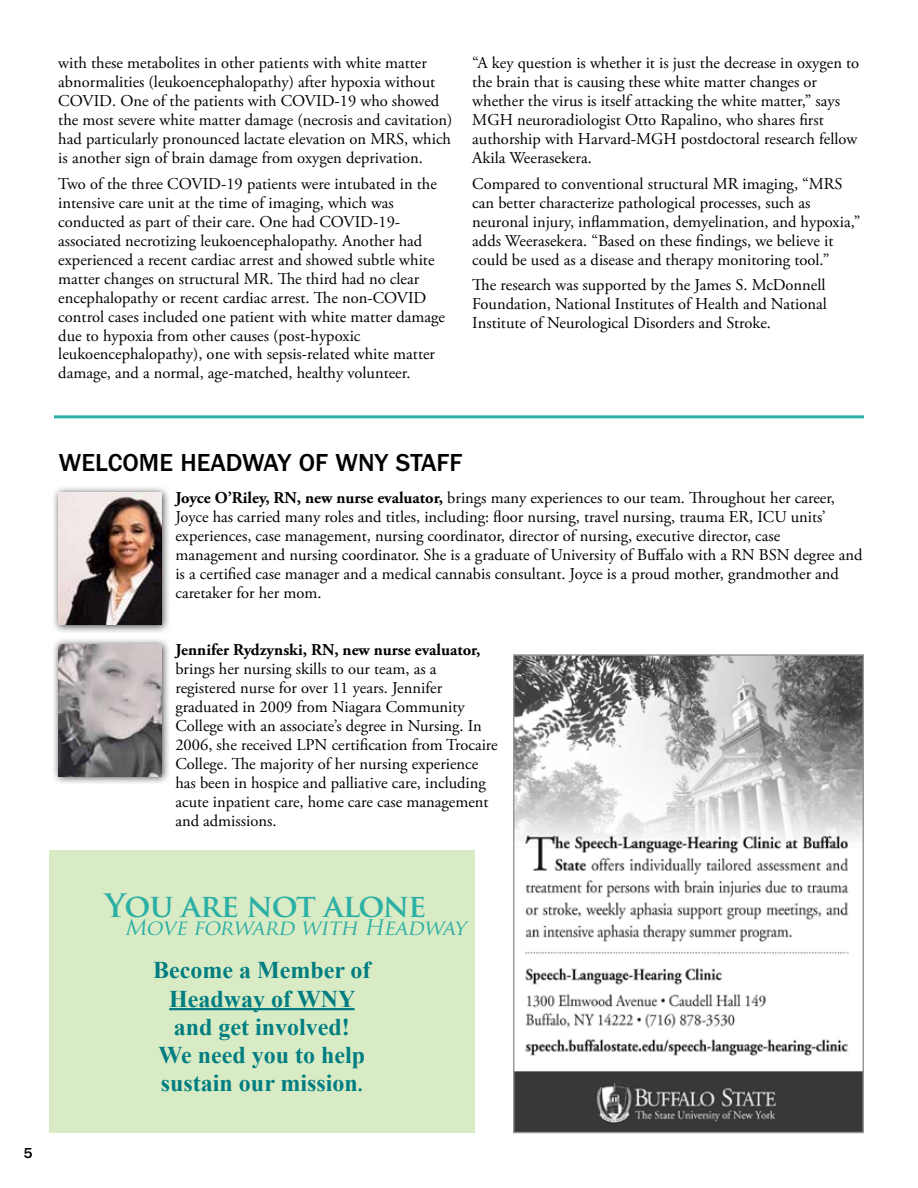
<style>
.page{position:relative;width:918px;height:1188px;background:#fff}
.page>*{position:absolute;margin:0;border:0;box-sizing:border-box;transform-origin:0 0}
.t1{font:700 31.5px "Trajan Pro";letter-spacing:-.035em;color:#2cafa4}
.t2{font:500 25.5px "Franklin Gothic";color:#000}
.t3{font:700 24px/28.2px "Times New Roman";color:#007d81;text-align:center}
.t4{font:italic 21px "Trajan Pro";color:#2cafa4}
.t5{font:16.5px/18.9px "Adobe Garamond Pro";color:#000}
.t6{font:700 16.5px "Adobe Garamond Pro";color:#000}
.t7{font:500 15px "Franklin Gothic";color:#000}
.s1{font-weight:700}
.s2{font-size:19.5px}
</style>
<div class="page">
<div style="left:52px;top:485px;width:119px;height:149px;background:#000;opacity:.75"></div>
<img style="left:59px;top:492px;width:103px;height:133px">
<div style="left:52px;top:637px;width:119px;height:148px;background:#000;opacity:.75"></div>
<img style="left:59px;top:644px;width:103px;height:132px">
<hr style="left:54px;top:415px;width:810px;height:3px;background:#2cafa4">
<img style="left:515px;top:656px;width:347px;height:475px">
<div style="left:49px;top:850px;width:426px;height:283px;background:#d9ebc5"></div>
<hr style="left:169px;top:1008px;width:186px;height:2px;background:#007d81">
<p class="t5" style="left:58px;top:54px;width:396px">with these metabolites in other patients with white matter abnormalities (leukoencephalopathy) after hypoxia without COVID. One of the patients with COVID-19 who showed the most severe white matter damage (necrosis and cavitation) had particularly pronounced lactate elevation on MRS, which is another sign of brain damage from oxygen deprivation.</p>
<p class="t5" style="left:58px;top:175px;width:388px">Two of the three COVID-19 patients were intubated in the intensive care unit at the time of imaging, which was conducted as part of their care. One had COVID-19- associated necrotizing leukoencephalopathy. Another had experienced a recent cardiac arrest and showed subtle white matter changes on structural MR. The third had no clear encephalopathy or recent cardiac arrest. The non-COVID control cases included one patient with white matter damage due to hypoxia from other causes (post-hypoxic leukoencephalopathy), one with sepsis-related white matter damage, and a normal, age-matched, healthy volunteer.</p>
<p class="t5" style="left:472px;top:54px;width:388px">“A key question is whether it is just the decrease in oxygen to the brain that is causing these white matter changes or whether the virus is itself attacking the white matter,” says MGH neuroradiologist Otto Rapalino, who shares first authorship with Harvard-MGH postdoctoral research fellow Akila Weerasekera.</p>
<p class="t5" style="left:472px;top:175px;width:390px">Compared to conventional structural MR imaging, “MRS can better characterize pathological processes, such as neuronal injury, inflammation, demyelination, and hypoxia,” adds Weerasekera. “Based on these findings, we believe it could be used as a disease and therapy monitoring tool.”</p>
<p class="t5" style="left:472px;top:276px;width:356px;text-align:justify">The research was supported by the James S. McDonnell Foundation, National Institutes of Health and National Institute of Neurological Disorders and Stroke.</p>
<p class="t7" style="left:24px;top:1145px;width:10px">5</p>
<h2 class="t2" style="left:59px;top:448px;width:53px">WELCOM</h2>
<h2 class="t2" style="left:159px;top:448px;width:69px">E HEADWAY</h2>
<h2 class="t2" style="left:299px;top:448px;width:137px">OF WNY STAFF</h2>
<p class="t5" style="left:175px;top:489px;width:689px"><span class="s1">Joyce O’Riley, RN, new nurse evaluator,</span> brings many experiences to our team. Throughout her career, Joyce has carried many roles and titles, including: floor nursing, travel nursing, trauma ER, ICU units’ experiences, case management, nursing coordinator, director of nursing, executive director, case management and nursing coordinator. She is a graduate of University of Buffalo with a RN BSN degree and is a certified case manager and a medical cannabis consultant. Joyce is a proud mother, grandmother and caretaker for her mom.</p>
<p class="t6" style="left:175px;top:640px;width:307px">Jennifer Rydzynski, RN, new nurse evaluator,</p>
<p class="t5" style="left:175px;top:660px;width:324px">brings her nursing skills to our team, as a registered nurse for over 11 years. Jennifer graduated in 2009 from Niagara Community College with an associate’s degree in Nursing. In 2006, she received LPN certification from Trocaire College. The majority of her nursing experience has been in hospice and palliative care, including acute inpatient care, home care case management and admissions.</p>
<h1 class="t1" style="left:105px;top:886px;width:323px">You are not alone</h1>
<p class="t4" style="left:124px;top:914px;width:348px">Move forward with Headway</p>
<h3 class="t3" style="left:153px;top:955px;width:219px">Become a Member of<br>Headway of WNY and get involved!<br>We need you to help sustain our mission<span class="s2">.</span></h3>
</div>
